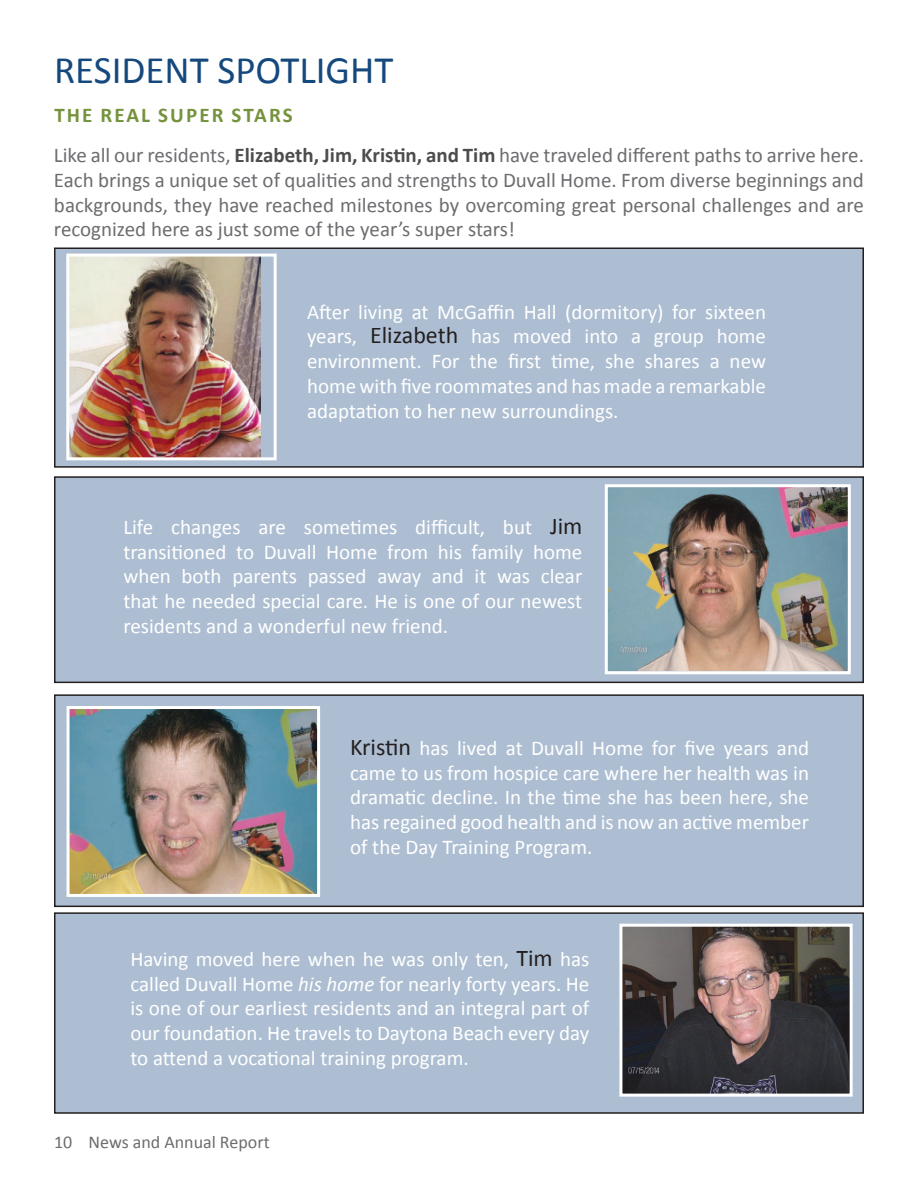
<style>
.page{position:relative;width:918px;height:1188px;background:#fff}
.page>*{position:absolute;margin:0;border:0;box-sizing:border-box;transform-origin:0 0}
.t1{font:39px "Calibri";color:#15497e}
.t2{font:21px/24.8px "Calibri";color:#fff;text-align:justify}
.t3{font:21px/24.8px "Calibri";color:#6c6d70}
.t4{font:18px "Calibri";color:#6c6d70}
.s1{font-weight:700;color:#75933c}
.s2{font-weight:700;color:#4c4c4c}
.s3{font-size:24px;color:#231f20}
.s4{font-style:italic}
</style>
<div class="page">
<div style="left:55px;top:248px;width:808px;height:219px;background:#adbed2"></div>
<div style="left:54px;top:248px;width:810px;height:220px;border:2px solid #231f20"></div>
<img style="left:70px;top:258px;width:190px;height:198px">
<div style="left:66px;top:254px;width:211px;height:206px;border:3px solid #fff"></div>
<div style="left:55px;top:477px;width:808px;height:205px;background:#adbed2"></div>
<div style="left:54px;top:476px;width:810px;height:207px;border:2px solid #231f20"></div>
<img style="left:609px;top:488px;width:238px;height:182px">
<div style="left:605px;top:484px;width:246px;height:190px;border:3px solid #fff"></div>
<div style="left:55px;top:695px;width:808px;height:211px;background:#adbed2"></div>
<div style="left:54px;top:694px;width:810px;height:213px;border:2px solid #231f20"></div>
<img style="left:71px;top:710px;width:245px;height:183px">
<div style="left:67px;top:706px;width:253px;height:191px;border:3px solid #fff"></div>
<div style="left:55px;top:913px;width:808px;height:200px;background:#adbed2"></div>
<div style="left:54px;top:912px;width:810px;height:202px;border:2px solid #231f20"></div>
<img style="left:623px;top:928px;width:226px;height:165px">
<div style="left:619px;top:924px;width:234px;height:173px;border:3px solid #fff"></div>
<h1 class="t1" style="left:54px;top:46px;width:341px">resident spotLight</h1>
<p class="t3" style="left:54px;top:95px;width:811px;line-height:39.8px"><span class="s1">THE REAL SUPER STARS<br></span>Like all our residents, <span class="s2">ELIZABETH, JIM, KRISTIN, AND TIM</span> have traveled different paths to arrive here.</p>
<p class="t3" style="left:54px;top:167px;width:811px;text-align:justify">Each brings a unique set of qualities and strengths to Duvall Home. From diverse beginnings and backgrounds, they have reached milestones by overcoming great personal challenges and are recognized here as just some of the year’s super stars!</p>
<p class="t2" style="left:307px;top:298px;width:461px">After living at McGaffin Hall (dormitory) for sixteen years, <span class="s3">Elizabeth</span> has moved into a group home environment. For the first time, she shares a new home with five roommates and has made a remarkable adaptation to her new surroundings.</p>
<p class="t2" style="left:123px;top:513px;width:461px">Life changes are sometimes difficult, but <span class="s3">Jim </span>transitioned to Duvall Home from his family home when both parents passed away and it was clear that he needed special care. He is one of our newest residents and a wonderful new friend.</p>
<p class="t2" style="left:350px;top:735px;width:460px"><span class="s3">Kristin</span> has lived at Duvall Home for five years and came to us from hospice care where her health was in dramatic decline. In the time she has been here, she has regained good health and is now an active member of the Day Training Program.</p>
<p class="t2" style="left:130px;top:946px;width:461px">having moved here when he was only ten, <span class="s3">tim</span> has called Duvall Home <span class="s4">his home</span> for nearly forty years. He is one of our earliest residents and an integral part of our foundation. He travels to Daytona Beach every day to attend a vocational training program.</p>
<p class="t4" style="left:54px;top:1130px;width:217px">10 news and annual report</p>
</div>
